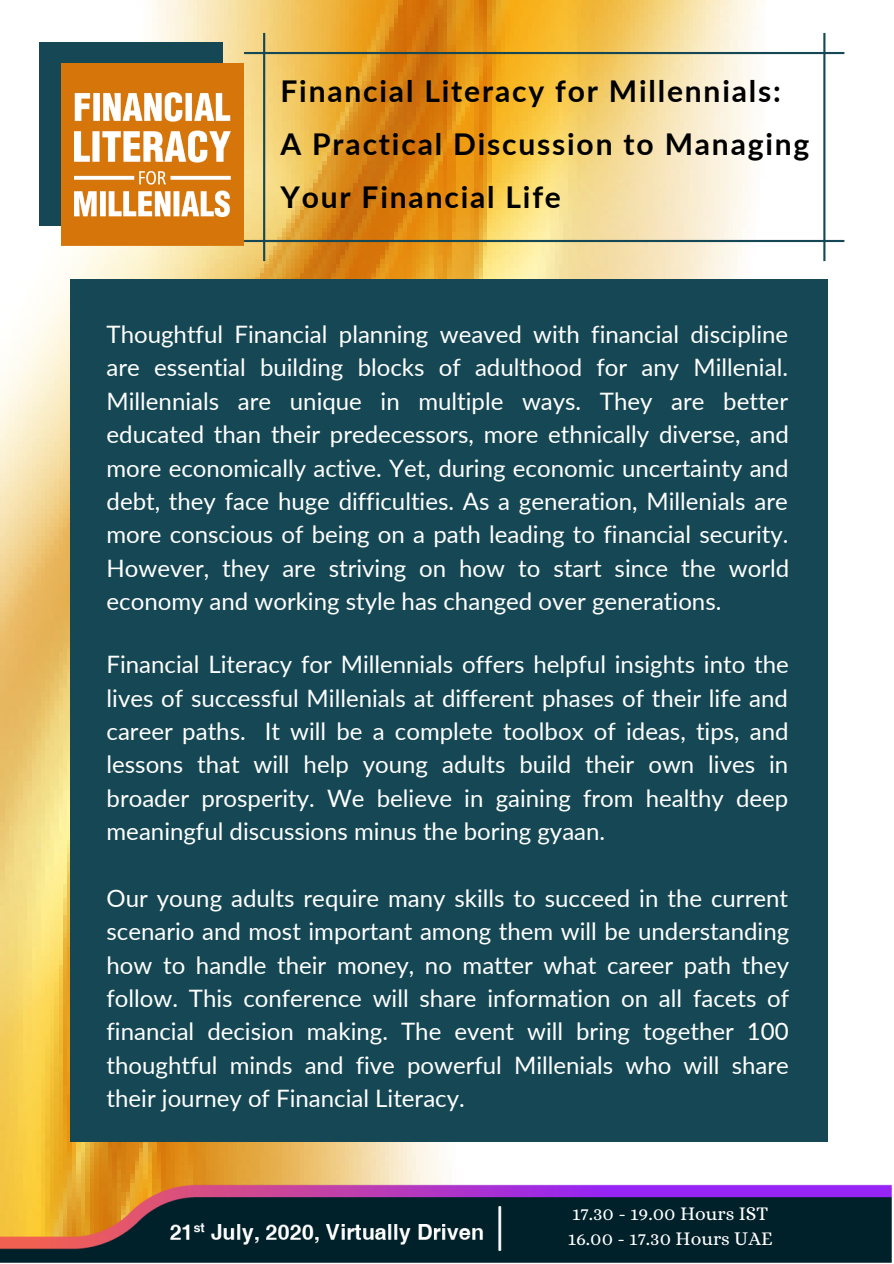
<style>
.page{position:relative;width:894px;height:1264px;background:#fff}
.page>*{position:absolute;margin:0;border:0;box-sizing:border-box;transform-origin:0 0}
.t1{font:47.7px "Alice";color:#fff}
.t2{font:700 30px/52.8px "Lato";letter-spacing:.06em;color:#000}
.t3{font:24px/33.3px "Lato";color:#fff;text-align:justify}
.t4{font:19.5px "Alice";color:#fff}
</style>
<div class="page">
<img style="left:0;top:0;width:845px;height:1176px">
<img style="left:0;top:1176px;width:892px;height:87px">
<img style="left:170px;top:1213px;width:317px;height:34px">
<div style="left:39px;top:42px;width:183px;height:183px;background:#154854"></div>
<div style="left:62px;top:63px;width:182px;height:183px;background:#d6760a"></div>
<img style="left:74px;top:93px;width:157px;height:123px">
<div style="left:70px;top:279px;width:757px;height:862px;background:#154854"></div>
<svg style="left:244px;top:33px;width:600px;height:228px"></svg>
<p class="t2" style="left:280px;top:64px;width:530px">Financial Literacy for Millennials:<br>A Practical Discussion to Managing<br>Your Financial Life</p>
<p class="t3" style="left:106px;top:317px;width:684px">Thoughtful Financial planning weaved with financial discipline are essential building blocks of adulthood for any Millenial.<br>Millennials are unique in multiple ways. They are better educated than their predecessors, more ethnically diverse, and more economically active. Yet, during economic uncertainty and debt, they face huge difficulties. As a generation, Millenials are more conscious of being on a path leading to financial security.<br>However, they are striving on how to start since the world economy and working style has changed over generations.</p>
<p class="t3" style="left:106px;top:647px;width:683px">Financial Literacy for Millennials offers helpful insights into the lives of successful Millenials at different phases of their life and career paths. It will be a complete toolbox of ideas, tips, and lessons that will help young adults build their own lives in broader prosperity. We believe in gaining from healthy deep meaningful discussions minus the boring gyaan.</p>
<p class="t3" style="left:106px;top:881px;width:684px">Our young adults require many skills to succeed in the current scenario and most important among them will be understanding how to handle their money, no matter what career path they follow. This conference will share information on all facets of financial decision making. The event will bring together 100 thoughtful minds and five powerful Millenials who will share their journey of Financial Literacy.</p>
<h1 class="t1" style="left:487px;top:1197px;width:28px">|</h1>
<p class="t4" style="left:572px;top:1202px;width:197px">17.30 - 19.00 Hours IST</p>
<p class="t4" style="left:567px;top:1227px;width:206px">16.00 - 17.30 Hours UAE</p>
</div>
